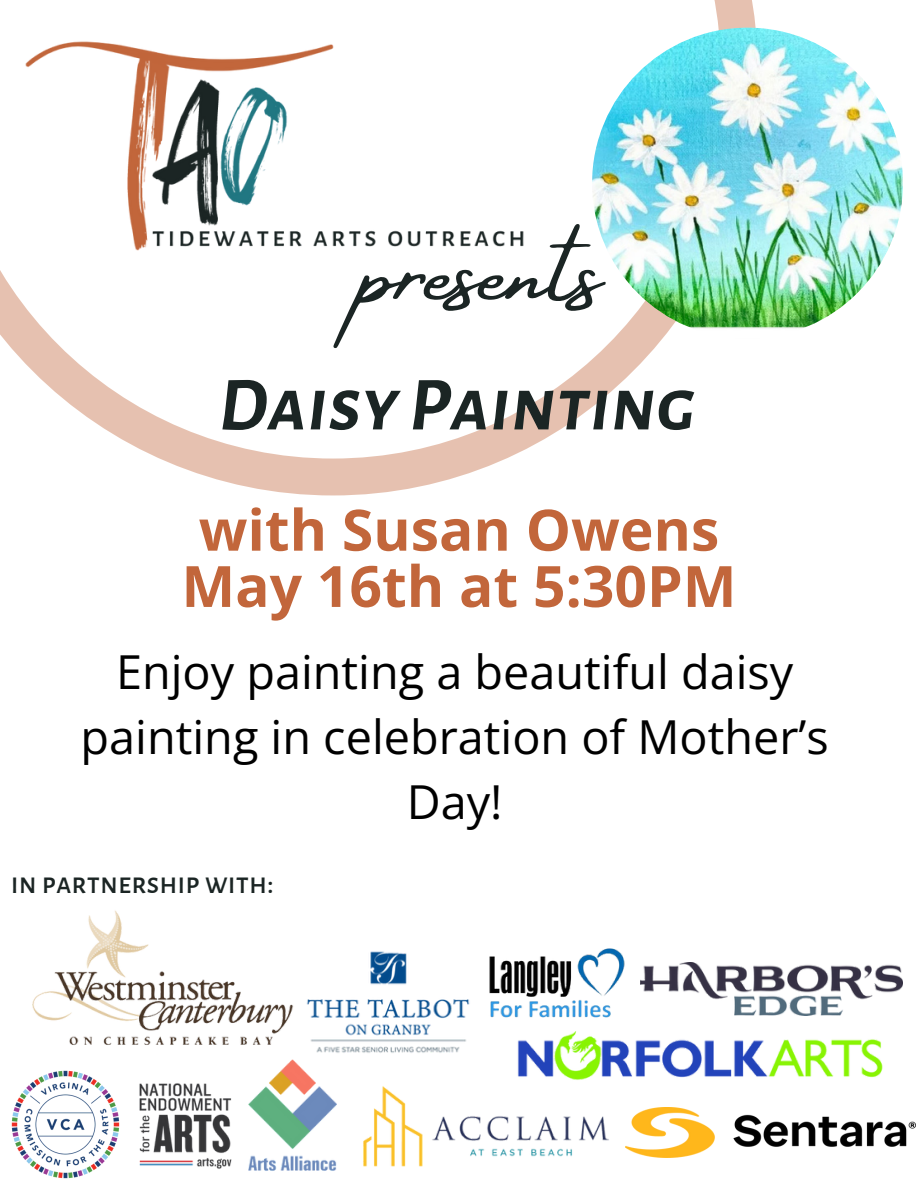
<style>
.page{position:relative;width:918px;height:1188px;background:#fff}
.page>*{position:absolute;margin:0;border:0;box-sizing:border-box;transform-origin:0 0}
.t1{font:108px "Amsterdam Four";color:#1b2524}
.t2{font:italic 700 76.5px "Alegreya Sans SC";color:#1b2524}
.t3{font:700 57px/56.2px "Open Sans";color:#c2663b;text-align:center}
.t4{font:46.8px/65.2px "Open Sans";color:#000;text-align:center}
.t5{font:500 30px "Alegreya Sans SC";color:#1b2524}
</style>
<div class="page">
<img style="left:139px;top:1083px;width:79px;height:86px">
<img style="left:641px;top:963px;width:262px;height:52px">
<img style="left:517px;top:1032px;width:366px;height:48px">
<img style="left:331px;top:951px;width:139px;height:102px">
<img style="left:218px;top:1046px;width:132px;height:125px">
<img style="left:363px;top:1086px;width:246px;height:81px">
<img style="left:11px;top:1070px;width:109px;height:109px">
<svg style="left:0;top:0;width:756px;height:495px"></svg>
<img style="left:625px;top:1107px;width:290px;height:51px">
<img style="left:32px;top:910px;width:299px;height:156px">
<img style="left:11px;top:30px;width:519px;height:230px">
<img style="left:592px;top:28px;width:311px;height:311px;border-radius:50%">
<img style="left:489px;top:948px;width:136px;height:70px">
<p class="t1" style="left:361px;top:211px;width:243px">presents</p>
<p class="t2" style="left:219px;top:368px;width:478px">DaisyPainting</p>
<p class="t3" style="left:181px;top:500px;width:556px">with Susan Owens<br>May 16th at 5:30PM</p>
<p class="t4" style="left:81px;top:638px;width:750px">Enjoy painting a beautiful daisy painting in celebration of Mother’s<br>Day!</p>
<p class="t5" style="left:11px;top:869px;width:265px">in partnership with:</p>
</div>
